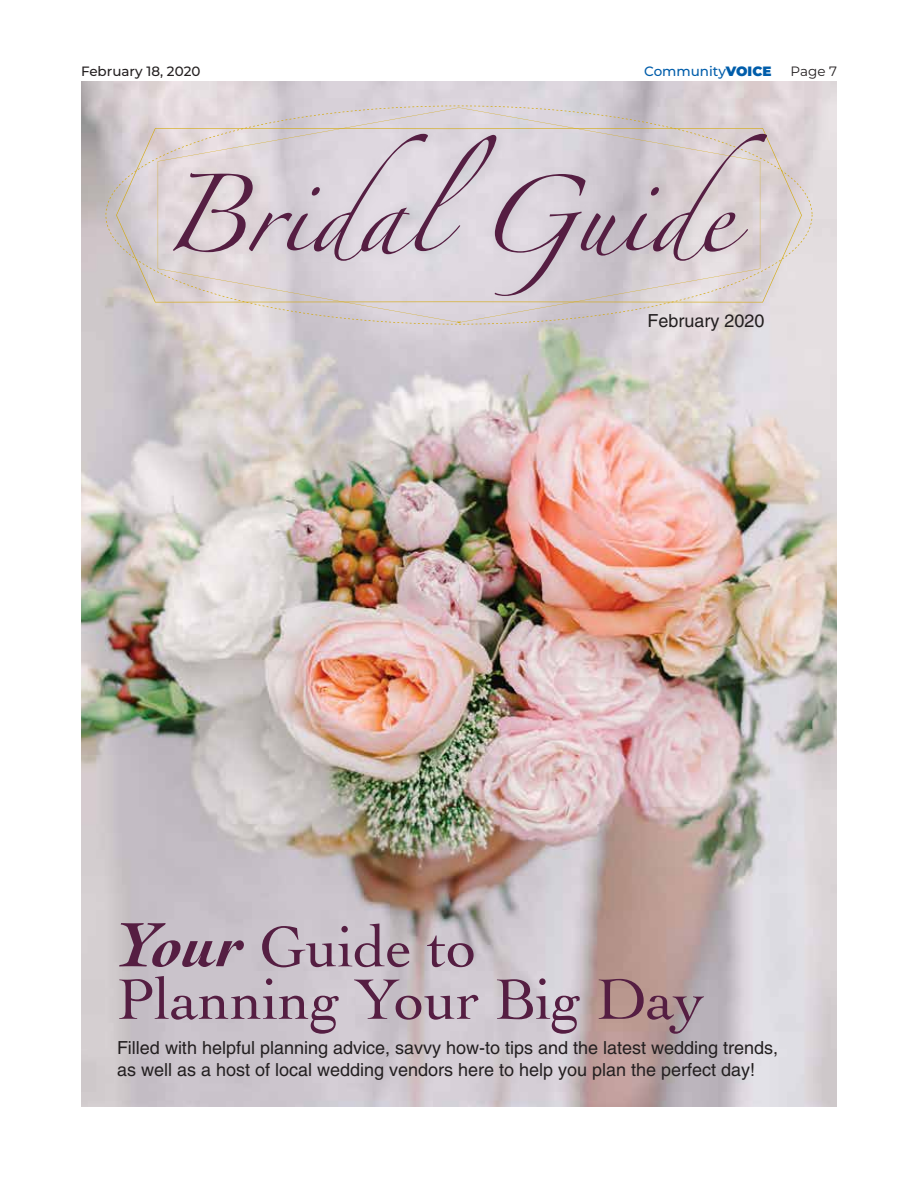
<style>
.page{position:relative;width:918px;height:1188px;background:#fff}
.page>*{position:absolute;margin:0;border:0;box-sizing:border-box;transform-origin:0 0}
.t1{font:172.5px "Zapfino Extra LT Pro";color:#551e42}
.t2{font:60px/52.5px "Cochin LT Std";color:#551e42}
.t3{font:18px/21.6px "Helvetica LT Std";color:#231f20}
.t4{font:500 13.5px "Montserrat";color:#231f20}
.t5{font:500 13.5px "Montserrat";color:#005daa}
.t6{font:13.5px "Montserrat";color:#231f20}
.s1{font-weight:900}
.s2{font-family:"Cochin";font-weight:700;font-style:italic;font-size:66px}
</style>
<div class="page">
<img style="left:81px;top:81px;width:756px;height:1026px">
<svg style="left:106px;top:106px;width:706px;height:219px"></svg>
<div style="left:166px;top:126px;width:613px;height:182px;background:#a7a9ac;opacity:.35"></div>
<p class="t4" style="left:81px;top:62px;width:121px">February 18, 2020</p>
<p class="t5" style="left:644px;top:62px;width:129px">Community<span class="s1">VOICE</span></p>
<p class="t6" style="left:791px;top:62px;width:48px">Page 7</p>
<h1 class="t1" style="left:161px;top:90px;width:572px">Bridal Guide</h1>
<p class="t3" style="left:647px;top:310px;width:119px">February 2020</p>
<h2 class="t2" style="left:117px;top:921px;width:589px"><span class="s2">Your</span> Guide to<br>Planning Your Big Day</h2>
<p class="t3" style="left:117px;top:1037px;width:663px">Filled with helpful planning advice, savvy how-to tips and the latest wedding trends, as well as a host of local wedding vendors here to help you plan the perfect day!</p>
</div>
